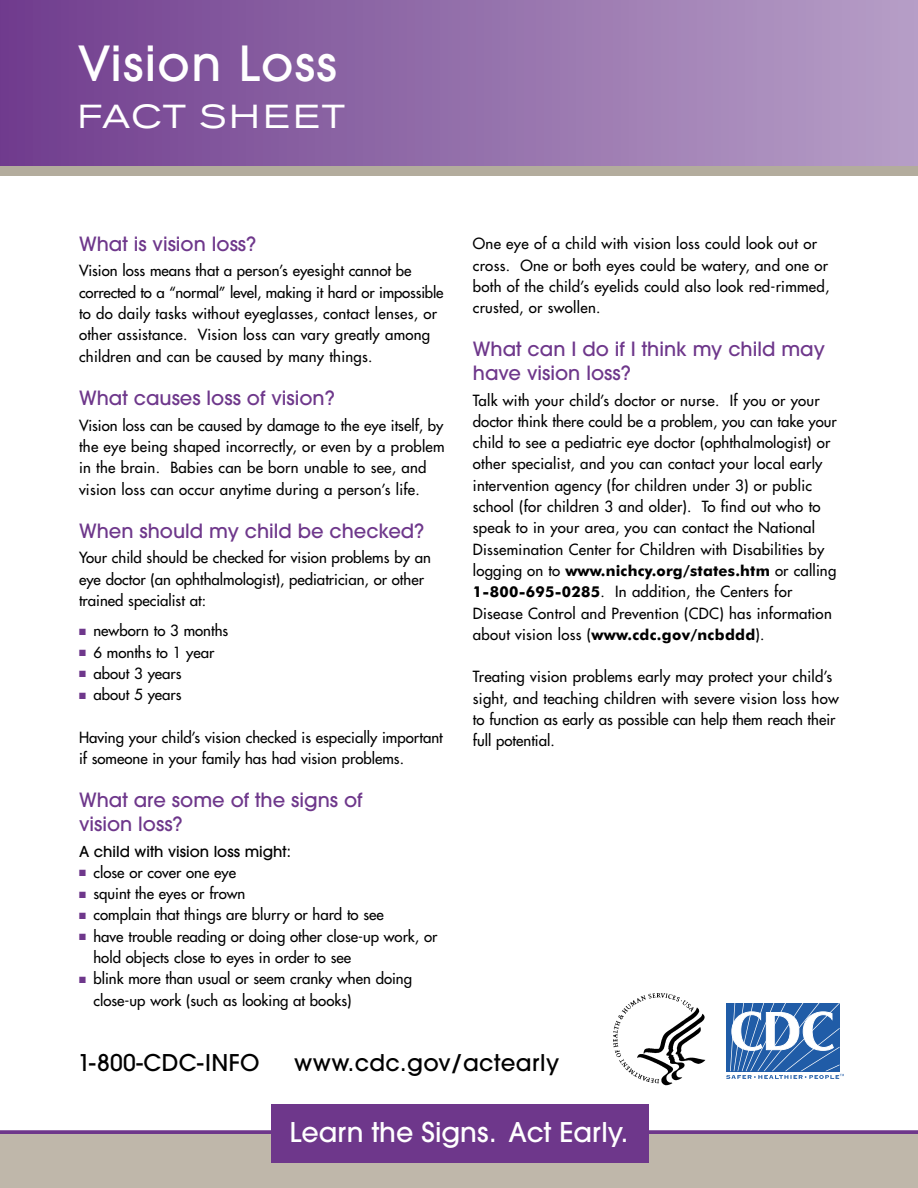
<style>
.page{position:relative;width:918px;height:1188px;background:#fff}
.page>*{position:absolute;margin:0;border:0;box-sizing:border-box;transform-origin:0 0}
.t1{font:500 48px "Avant Garde";letter-spacing:.03em;color:#fff}
.t2{font:expanded 33px "Akzidenz Grotesk BE";letter-spacing:.07em;color:#fff}
.t3{font:500 27px "Avant Garde";color:#fff}
.t4{font:500 22.95px "Avant Garde";letter-spacing:.015em;color:#000}
.t5{font:500 19.5px/23.4px "Avant Garde";color:#6e378b}
.t6{font:15px/21.3px "Futura";letter-spacing:.015em;color:#000}
.t7{font:500 15px "Avant Garde";color:#000}
.s1{color:#6e378b}
.s2{font-family:"Futura BT";font-weight:700}
</style>
<div class="page">
<div style="left:0;top:1130px;width:918px;height:6px;background:#6e378b"></div>
<div style="left:0;top:0;width:918px;height:176px;background:#b3ac9d"></div>
<div style="left:0;top:0;width:918px;height:166px;background:linear-gradient(to right,#703e8e,#b79fc7)"></div>
<img style="left:613px;top:993px;width:93px;height:93px">
<svg style="left:726px;top:1003px;width:118px;height:76px"></svg>
<div style="left:0;top:1134px;width:918px;height:54px;background:#bfb7aa"></div>
<div style="left:271px;top:1104px;width:378px;height:58px;background:#6e378b"></div>
<p class="t1" style="left:78px;top:45px;width:260px">Vision Loss</p>
<p class="t2" style="left:78px;top:105px;width:269px">FACT SHEET</p>
<h1 class="t5" style="left:79px;top:234px;width:179px">What is vision loss?</h1>
<p class="t6" style="left:79px;top:261px;width:366px">Vision loss means that a person’s eyesight cannot be corrected to a “normal” level, making it hard or impossible to do daily tasks without eyeglasses, contact lenses, or other assistance. Vision loss can vary greatly among children and can be caused by many things.</p>
<h1 class="t5" style="left:79px;top:388px;width:257px">What causes loss of vision?</h1>
<p class="t6" style="left:79px;top:415px;width:367px">Vision loss can be caused by damage to the eye itself, by the eye being shaped incorrectly, or even by a problem in the brain. Babies can be born unable to see, and vision loss can occur anytime during a person’s life.</p>
<h1 class="t5" style="left:79px;top:521px;width:347px">When should my child be checked?</h1>
<p class="t6" style="left:79px;top:548px;width:353px">Your child should be checked for vision problems by an eye doctor (an ophthalmologist), pediatrician, or other trained specialist at:</p>
<p class="t6" style="left:79px;top:621px;width:151px"><span class="s1">■</span> newborn to 3 months</p>
<p class="t6" style="left:79px;top:643px;width:137px"><span class="s1">■</span> 6 months to 1 year</p>
<p class="t6" style="left:79px;top:664px;width:104px"><span class="s1">■</span> about 3 years</p>
<p class="t6" style="left:79px;top:685px;width:104px"><span class="s1">■</span> about 5 years</p>
<p class="t6" style="left:79px;top:728px;width:365px">Having your child’s vision checked is especially important if someone in your family has had vision problems.</p>
<h1 class="t5" style="left:79px;top:790px;width:285px">What are some of the signs of vision loss?</h1>
<p class="t7" style="left:79px;top:845px;width:213px">A child with vision loss might:</p>
<p class="t6" style="left:79px;top:863px;width:159px"><span class="s1">■</span> close or cover one eye</p>
<p class="t6" style="left:79px;top:884px;width:168px"><span class="s1">■</span> squint the eyes or frown</p>
<p class="t6" style="left:79px;top:905px;width:306px"><span class="s1">■</span> complain that things are blurry or hard to see</p>
<p class="t6" style="left:93px;top:927px;width:345px;text-indent:-14px"><span class="s1">■</span> have trouble reading or doing other close-up work, or hold objects close to eyes in order to see</p>
<p class="t6" style="left:93px;top:969px;width:320px;text-indent:-14px"><span class="s1">■</span> blink more than usual or seem cranky when doing close-up work (such as looking at books)</p>
<p class="t6" style="left:473px;top:234px;width:358px">One eye of a child with vision loss could look out or cross. One or both eyes could be watery, and one or both of the child’s eyelids could also look red-rimmed, crusted, or swollen.</p>
<h1 class="t5" style="left:473px;top:339px;width:354px">What can I do if I think my child may have vision loss?</h1>
<p class="t6" style="left:473px;top:390px;width:365px">Talk with your child’s doctor or nurse. If you or your doctor think there could be a problem, you can take your child to see a pediatric eye doctor (ophthalmologist) or other specialist, and you can contact your local early intervention agency (for children under 3) or public school (for children 3 and older). To find out who to speak to in your area, you can contact the National Dissemination Center for Children with Disabilities by logging on to <span class="s2">www.nichcy.org/states.htm</span> or calling <span class="s2">1-800-695-0285</span>. In addition, the Centers for Disease Control and Prevention (CDC) has information about vision loss (<span class="s2">www.cdc.gov/ncbddd</span>).</p>
<p class="t6" style="left:473px;top:667px;width:367px">Treating vision problems early may protect your child’s sight, and teaching children with severe vision loss how to function as early as possible can help them reach their full potential.</p>
<p class="t4" style="left:77px;top:1054px;width:184px">1-800-CDC-INFO</p>
<p class="t4" style="left:294px;top:1054px;width:266px">www.cdc.gov/actearly</p>
<p class="t3" style="left:290px;top:1122px;width:340px">Learn the Signs. Act Early.</p>
</div>
